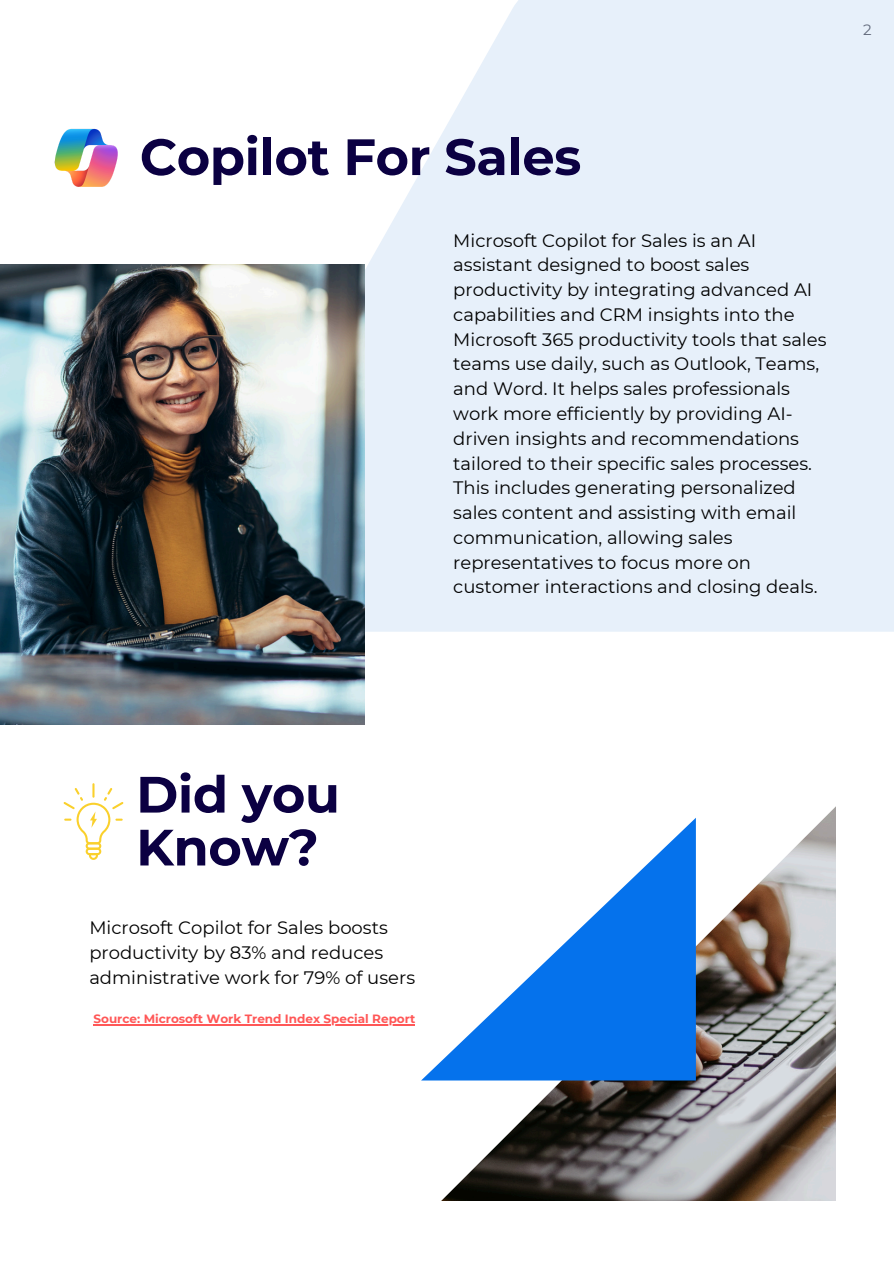
<style>
.page{position:relative;width:894px;height:1264px;background:#fff}
.page>*{position:absolute;margin:0;border:0;box-sizing:border-box;transform-origin:0 0}
.t1{font:700 51px/52.8px "Montserrat";letter-spacing:-.01em;color:#0b0042}
.t2{font:18px/24.8px "Montserrat";color:#000}
.t3{font:15px "Montserrat";color:#61697b}
.t4{font:700 12px "Montserrat";color:#ff5757}
</style>
<div class="page">
<div style="left:176px;top:0;width:717px;height:631px;background:linear-gradient(to right,#fdfefe,#dfebf8)"></div>
<img style="left:0;top:264px;width:364px;height:461px">
<img style="left:441px;top:807px;width:394px;height:393px">
<svg style="left:422px;top:817px;width:273px;height:262px"></svg>
<svg style="left:63px;top:783px;width:60px;height:76px"></svg>
<img style="left:54px;top:128px;width:64px;height:59px">
<hr style="left:93px;top:1024px;width:322px;height:1px;background:#ff5757">
<p class="t3" style="left:862px;top:20px;width:10px">2</p>
<p class="t1" style="left:140px;top:130px;width:443px">Copilot For Sales</p>
<h1 class="t2" style="left:453px;top:228px;width:374px">Microsoft Copilot for Sales is an AI assistant designed to boost sales productivity by integrating advanced AI capabilities and CRM insights into the Microsoft 365 productivity tools that sales teams use daily, such as Outlook, Teams, and Word. It helps sales professionals work more efficiently by providing AI&shy;driven insights and recommendations tailored to their specific sales processes.<br>This includes generating personalized sales content and assisting with email communication, allowing sales representatives to focus more on customer interactions and closing deals.</h1>
<h1 class="t1" style="left:136px;top:768px;width:205px">Did you<br>Know?</h1>
<p class="t2" style="left:89px;top:915px;width:327px">Microsoft Copilot for Sales boosts productivity by 83% and reduces administrative work for 79% of users</p>
<p class="t4" style="left:93px;top:1011px;width:323px">Source: Microsoft Work Trend Index Special Report</p>
</div>
